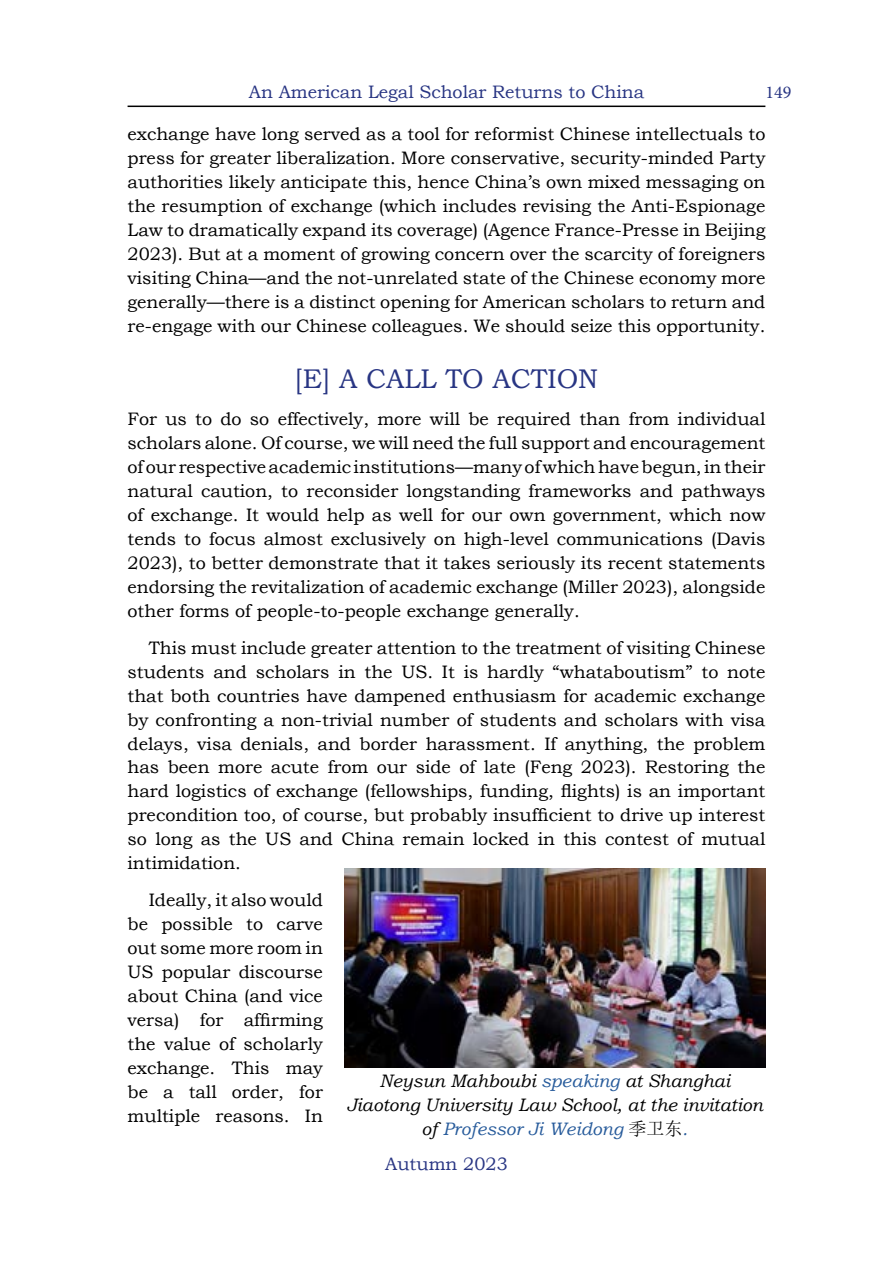
<style>
.page{position:relative;width:893px;height:1263px;background:#fff}
.page>*{position:absolute;margin:0;border:0;box-sizing:border-box;transform-origin:0 0}
.t1{font:27px "Bookman Old Style";color:#283583}
.t2{font:18px/24px "Bookman Old Style";color:#000;text-align:justify}
.t3{font:italic 18px/24px "Bookman Old Style";color:#000;text-align:center}
.t4{font:18px "Bookman Old Style";color:#283583}
.t5{font:18px "Minion Pro";color:#283583}
.s1{color:#275b9b}
.s2{font-family:"Sim Sun";font-style:normal}
</style>
<div class="page">
<hr style="left:128px;top:106px;width:637px;height:1px;background:#000">
<img style="left:344px;top:868px;width:421px;height:199px">
<p class="t4" style="left:249px;top:80px;width:397px">An American Legal Scholar Returns to China</p>
<p class="t5" style="left:765px;top:80px;width:27px">149</p>
<p class="t2" style="left:128px;top:122px;width:639px">exchange have long served as a tool for reformist Chinese intellectuals to press for greater liberalization. More conservative, security-minded Party authorities likely anticipate this, hence China’s own mixed messaging on the resumption of exchange (which includes revising the Anti-Espionage Law to dramatically expand its coverage) (Agence France-Presse in Beijing 2023). But at a moment of growing concern over the scarcity of foreigners visiting China—and the not-unrelated state of the Chinese economy more generally—there is a distinct opening for American scholars to return and re-engage with our Chinese colleagues. We should seize this opportunity.</p>
<h1 class="t1" style="left:295px;top:361px;width:305px">[E] A CALL TO ACTION</h1>
<p class="t2" style="left:128px;top:407px;width:639px">For us to do so effectively, more will be required than from individual scholars alone. Of course, we will need the full support and encouragement of our respective academic institutions—many of which have begun, in their natural caution, to reconsider longstanding frameworks and pathways of exchange. It would help as well for our own government, which now tends to focus almost exclusively on high-level communications (Davis 2023), to better demonstrate that it takes seriously its recent statements endorsing the revitalization of academic exchange (Miller 2023), alongside other forms of people-to-people exchange generally.</p>
<p class="t2" style="left:128px;top:635px;width:639px;text-indent:21px">This must include greater attention to the treatment of visiting Chinese students and scholars in the US. It is hardly “whataboutism” to note that both countries have dampened enthusiasm for academic exchange by confronting a non-trivial number of students and scholars with visa delays, visa denials, and border harassment. If anything, the problem has been more acute from our side of late (Feng 2023). Restoring the hard logistics of exchange (fellowships, funding, flights) is an important precondition too, of course, but probably insufficient to drive up interest so long as the US and China remain locked in this contest of mutual intimidation.</p>
<p class="t2" style="left:128px;top:888px;width:197px;text-indent:21px">Ideally, it also would be possible to carve out some more room in US popular discourse about China (and vice versa) for affirming the value of scholarly exchange. This may be a tall order, for multiple reasons. In</p>
<p class="t3" style="left:347px;top:1068px;width:418px">Neysun Mahboubi <span class="s1">speaking</span> at Shanghai<br>Jiaotong University Law School, at the invitation of <span class="s1">Professor Ji Weidong</span> <span class="s2">季卫东</span><span class="s1">.</span></p>
<p class="t4" style="left:385px;top:1152px;width:124px">Autumn 2023</p>
</div>
